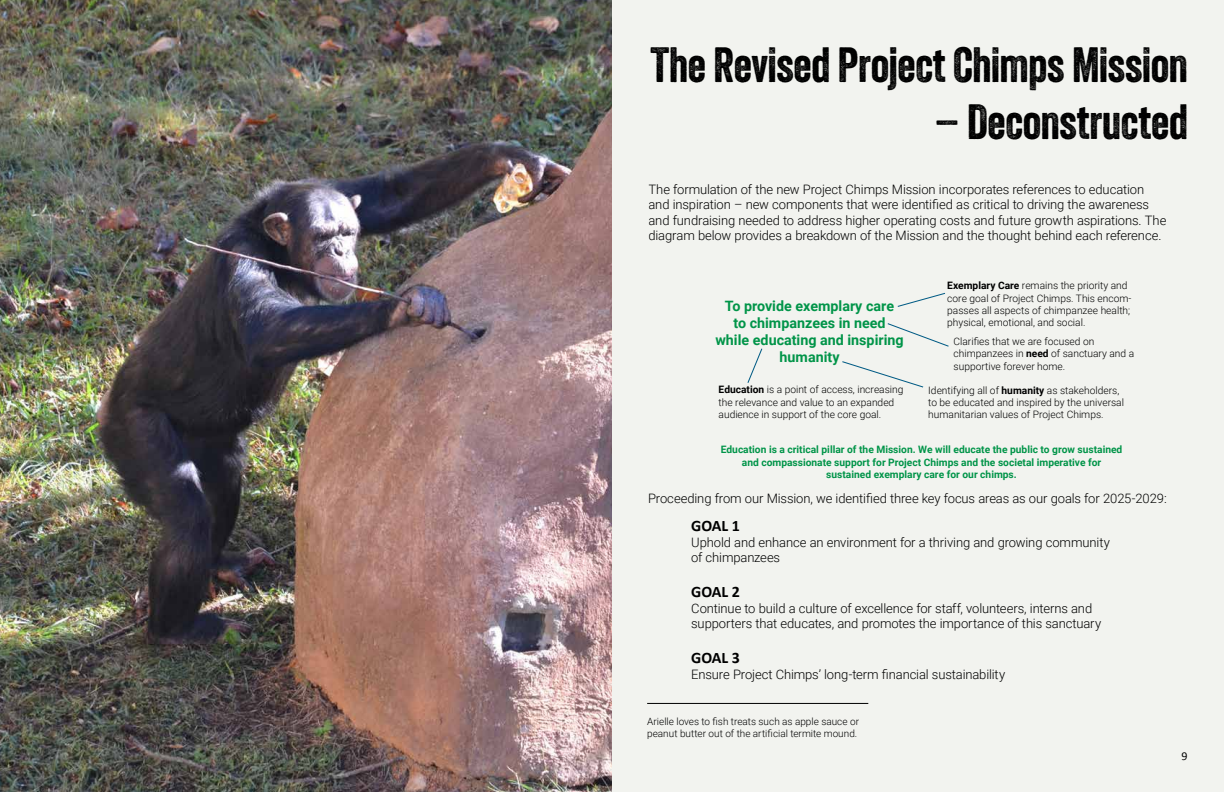
<style>
.page{position:relative;width:1224px;height:792px;background:#fff}
.page>*{position:absolute;margin:0;border:0;box-sizing:border-box;transform-origin:0 0}
.t1{font:48px "Veneer";letter-spacing:-.005em;color:#000}
.t2{font:700 16px "Calibri";letter-spacing:-.005em;color:#000}
.t3{font:700 14.3px/17.2px "Roboto";color:#009448;text-align:center}
.t4{font:300 13px/15.6px "Roboto";letter-spacing:-.01em;color:#000}
.t5{font:12px "Calibri";color:#000}
.t6{font:300 10.2px/12.3px "Roboto";color:#000}
.t7{font:700 10.2px/12.3px "Roboto";color:#009448;text-align:center}
.t8{font:300 10px/12px "Roboto";color:#000}
.s1{font-weight:700}
</style>
<div class="page">
<div style="left:612px;top:0;width:612px;height:792px;background:#f2f3ef"></div>
<svg style="left:747px;top:348px;width:16px;height:35px"></svg>
<svg style="left:842px;top:361px;width:82px;height:27px"></svg>
<svg style="left:887px;top:323px;width:62px;height:24px"></svg>
<svg style="left:897px;top:292px;width:49px;height:15px"></svg>
<hr style="left:647px;top:703px;width:221px;height:1px;background:#000">
<img style="left:0;top:0;width:612px;height:792px">
<h1 class="t1" style="left:651px;top:46px;width:539px">The Revised Project Chimps Mission</h1>
<h1 class="t1" style="left:934px;top:104px;width:255px">– Deconstructed</h1>
<p class="t4" style="left:649px;top:182px;width:519px">The formulation of the new Project Chimps Mission incorporates references to education and inspiration – new components that were identified as critical to driving the awareness and fundraising needed to address higher operating costs and future growth aspirations. The diagram below provides a breakdown of the Mission and the thought behind each reference.</p>
<p class="t6" style="left:947px;top:280px;width:186px"><span class="s1">Exemplary Care</span> remains the priority and core goal of Project Chimps. This encom&shy;passes all aspects of chimpanzee health; physical, emotional, and social.</p>
<p class="t6" style="left:954px;top:335px;width:182px">Clarifies that we are focused on chimpanzees in <span class="s1">need</span> of sanctuary and a supportive forever home.</p>
<p class="t6" style="left:928px;top:385px;width:197px">Identifying all of <span class="s1">humanity</span> as stakeholders, to be educated and inspired by the universal humanitarian values of Project Chimps.</p>
<p class="t7" style="left:721px;top:445px;width:403px">Education is a critical pillar of the Mission. We will educate the public to grow sustained and compassionate support for Project Chimps and the societal imperative for sustained exemplary care for our chimps.</p>
<p class="t3" style="left:715px;top:298px;width:190px">To provide exemplary care<br>to chimpanzees in need while educating and inspiring humanity</p>
<p class="t6" style="left:719px;top:385px;width:186px"><span class="s1">Education</span> is a point of access, increasing the relevance and value to an expanded audience in support of the core goal.</p>
<p class="t4" style="left:648px;top:490px;width:520px">Proceeding from our Mission, we identified three key focus areas as our goals for 2025-2029:</p>
<p class="t2" style="left:691px;top:514px;width:50px">GOAL 1</p>
<p class="t4" style="left:691px;top:535px;width:420px">Uphold and enhance an environment for a thriving and growing community of chimpanzees</p>
<p class="t2" style="left:691px;top:580px;width:50px">GOAL 2</p>
<p class="t4" style="left:691px;top:601px;width:411px">Continue to build a culture of excellence for staff, volunteers, interns and supporters that educates, and promotes the importance of this sanctuary</p>
<p class="t2" style="left:691px;top:646px;width:50px">GOAL 3</p>
<p class="t4" style="left:691px;top:666px;width:315px">Ensure Project Chimps’ long-term financial sustainability</p>
<p class="t8" style="left:647px;top:715px;width:213px">Arielle loves to fish treats such as apple sauce or peanut butter out of the artificial termite mound.</p>
<p class="t5" style="left:1181px;top:752px;width:8px">9</p>
</div>
